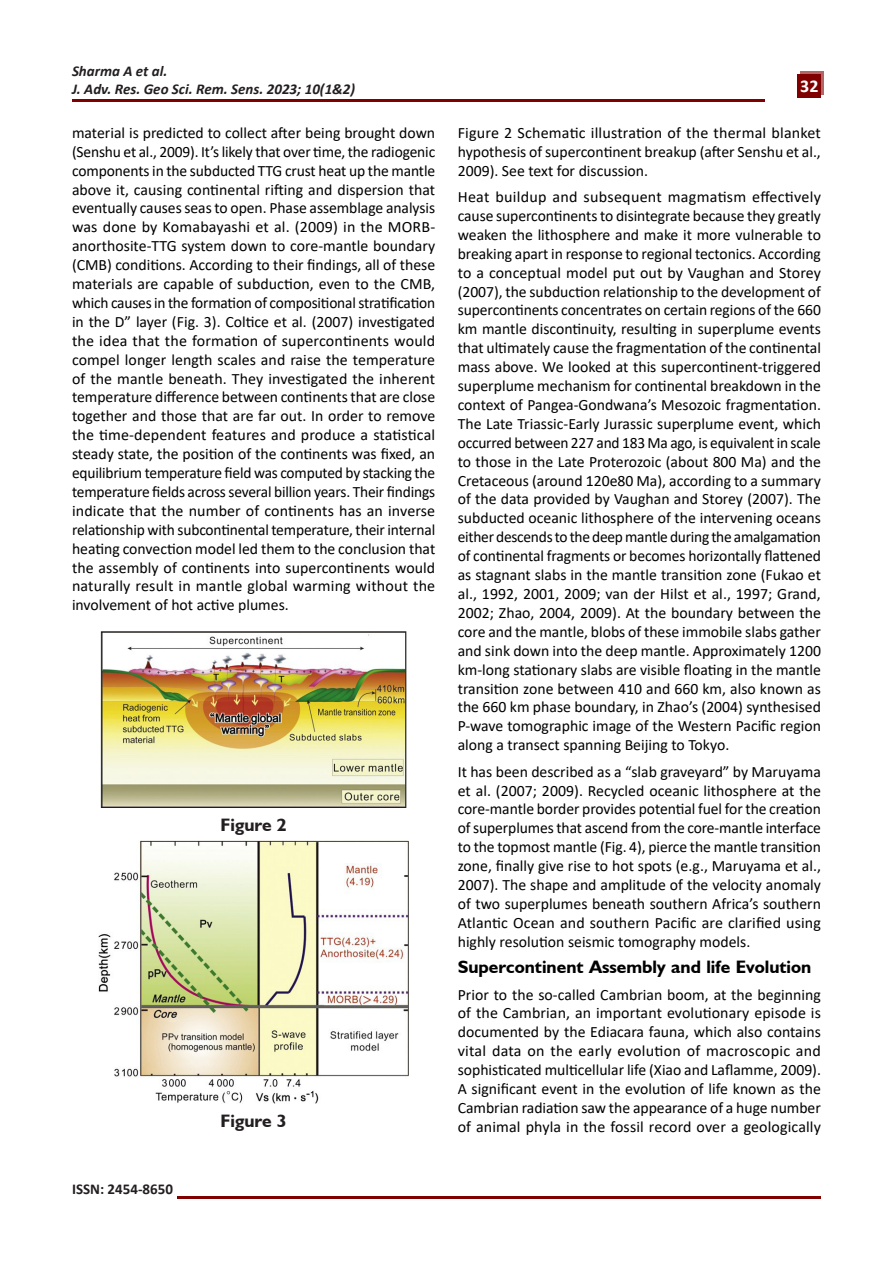
<style>
.page{position:relative;width:893px;height:1263px;background:#fff}
.page>*{position:absolute;margin:0;border:0;box-sizing:border-box;transform-origin:0 0}
.Heading_1{font:700 18px "Humanist 521 BT";color:#000}
.t1{font:700 18px "Humanist 521 BT";color:#231f20}
.t2{font:700 18px "Calibri";color:#fff}
.Heading_1-2{font:15.75px/18.9px "Calibri";color:#000;text-align:justify}
.t3{font:italic 700 15px/18px "Calibri";color:#231f20}
.t4{font:700 15px "Calibri";color:#231f20}
</style>
<div class="page">
<div style="left:801px;top:71px;width:23px;height:23px;background:#b46666"></div>
<div style="left:798px;top:74px;width:23px;height:23px;background:#800000"></div>
<hr style="left:72px;top:100px;width:693px;height:2px;background:#800000">
<hr style="left:177px;top:1196px;width:644px;height:2px;background:#800000">
<img style="left:99px;top:841px;width:310px;height:263px">
<img style="left:103px;top:634px;width:301px;height:172px">
<div style="left:101px;top:631px;width:305px;height:177px;border:1px solid #231f20"></div>
<p class="t3" style="left:72px;top:61px;width:285px">Sharma A et al.<br>J. Adv. Res. Geo Sci. Rem. Sens. 2023; 10(1&amp;2)</p>
<p class="t2" style="left:800px;top:74px;width:20px">32</p>
<p class="Heading_1-2" style="left:72px;top:123px;width:365px">material is predicted to collect after being brought down (Senshu et al., 2009). It’s likely that over time, the radiogenic components in the subducted TTG crust heat up the mantle above it, causing continental rifting and dispersion that eventually causes seas to open. Phase assemblage analysis was done by Komabayashi et al. (2009) in the MORB&shy;anorthosite-TTG system down to core-mantle boundary (CMB) conditions. According to their findings, all of these materials are capable of subduction, even to the CMB, which causes in the formation of compositional stratification in the D” layer (Fig. 3). Coltice et al. (2007) investigated the idea that the formation of supercontinents would compel longer length scales and raise the temperature of the mantle beneath. They investigated the inherent temperature difference between continents that are close together and those that are far out. In order to remove the time-dependent features and produce a statistical steady state, the position of the continents was fixed, an equilibrium temperature field was computed by stacking the temperature fields across several billion years. Their findings indicate that the number of continents has an inverse relationship with subcontinental temperature, their internal heating convection model led them to the conclusion that the assembly of continents into supercontinents would naturally result in mantle global warming without the involvement of hot active plumes.</p>
<p class="Heading_1-2" style="left:458px;top:123px;width:365px">Figure 2 Schematic illustration of the thermal blanket hypothesis of supercontinent breakup (after Senshu et al., 2009). See text for discussion.</p>
<p class="Heading_1-2" style="left:458px;top:187px;width:365px">Heat buildup and subsequent magmatism effectively cause supercontinents to disintegrate because they greatly weaken the lithosphere and make it more vulnerable to breaking apart in response to regional tectonics. According to a conceptual model put out by Vaughan and Storey (2007), the subduction relationship to the development of supercontinents concentrates on certain regions of the 660 km mantle discontinuity, resulting in superplume events that ultimately cause the fragmentation of the continental mass above. We looked at this supercontinent-triggered superplume mechanism for continental breakdown in the context of Pangea-Gondwana’s Mesozoic fragmentation.<br>The Late Triassic-Early Jurassic superplume event, which occurred between 227 and 183 Ma ago, is equivalent in scale to those in the Late Proterozoic (about 800 Ma) and the Cretaceous (around 120e80 Ma), according to a summary of the data provided by Vaughan and Storey (2007). The subducted oceanic lithosphere of the intervening oceans either descends to the deep mantle during the amalgamation of continental fragments or becomes horizontally flattened as stagnant slabs in the mantle transition zone (Fukao et al., 1992, 2001, 2009; van der Hilst et al., 1997; Grand, 2002; Zhao, 2004, 2009). At the boundary between the core and the mantle, blobs of these immobile slabs gather and sink down into the deep mantle. Approximately 1200 km-long stationary slabs are visible floating in the mantle transition zone between 410 and 660 km, also known as the 660 km phase boundary, in Zhao’s (2004) synthesised P-wave tomographic image of the Western Pacific region along a transect spanning Beijing to Tokyo.</p>
<p class="Heading_1-2" style="left:458px;top:761px;width:365px">It has been described as a “slab graveyard” by Maruyama et al. (2007; 2009). Recycled oceanic lithosphere at the core-mantle border provides potential fuel for the creation of superplumes that ascend from the core-mantle interface to the topmost mantle (Fig. 4), pierce the mantle transition zone, finally give rise to hot spots (e.g., Maruyama et al., 2007). The shape and amplitude of the velocity anomaly of two superplumes beneath southern Africa’s southern Atlantic Ocean and southern Pacific are clarified using highly resolution seismic tomography models.</p>
<p class="Heading_1" style="left:458px;top:956px;width:355px">Supercontinent Assembly and life Evolution</p>
<p class="Heading_1-2" style="left:458px;top:984px;width:365px">Prior to the so-called Cambrian boom, at the beginning of the Cambrian, an important evolutionary episode is documented by the Ediacara fauna, which also contains vital data on the early evolution of macroscopic and sophisticated multicellular life (Xiao and Laflamme, 2009).<br>A significant event in the evolution of life known as the Cambrian radiation saw the appearance of a huge number of animal phyla in the fossil record over a geologically</p>
<p class="t1" style="left:221px;top:814px;width:67px">Figure 2</p>
<p class="t1" style="left:221px;top:1110px;width:67px">Figure 3</p>
<p class="t4" style="left:72px;top:1178px;width:103px">ISSN: 2454-8650</p>
</div>
